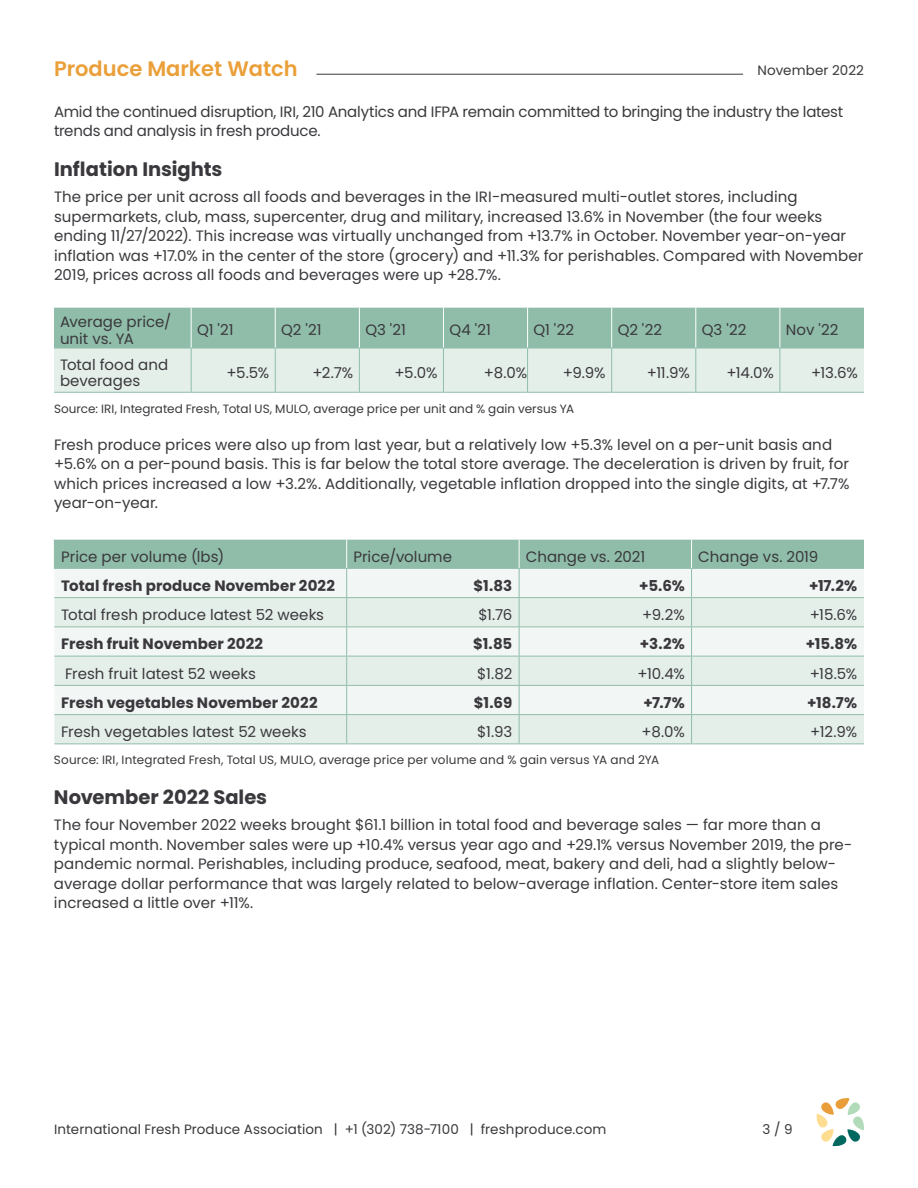
<style>
.page{position:relative;width:918px;height:1188px;background:#fff}
.page>*{position:absolute;margin:0;border:0;box-sizing:border-box;transform-origin:0 0}
.t1{font:600 21px "Poppins";color:#ea9f39}
.t2{font:700 19.5px "Poppins";color:#3a383c}
.Body{font:15px/19.5px "Poppins";letter-spacing:.005em;color:#3a383c}
.Body-2{font:15px/19.5px "Poppins";letter-spacing:-.015em;color:#3a383c}
.Body-3{font:700 15px "Poppins";letter-spacing:.005em;color:#3a383c}
.t3{font:13.5px "Poppins";letter-spacing:.01em;color:#3a383c}
.disclaimer{font:12px "Poppins";letter-spacing:.015em;color:#3a383c}
.Body-4{font:12px "Poppins";letter-spacing:.005em;color:#3a383c}
</style>
<div class="page">
<svg style="left:817px;top:1098px;width:47px;height:48px"></svg>
<hr style="left:316px;top:74px;width:427px;height:1px;background:#3a383c">
<svg style="left:54px;top:308px;width:810px;height:84px;background:#bbd6ca"></svg>
<hr style="left:54px;top:348px;width:137px;height:1px;background:#8fbdaa">
<hr style="left:54px;top:392px;width:137px;height:1px;background:#8fbdaa">
<hr style="left:191px;top:348px;width:1px;height:44px;background:#8fbdaa">
<hr style="left:191px;top:348px;width:84px;height:1px;background:#8fbdaa">
<hr style="left:191px;top:392px;width:84px;height:1px;background:#8fbdaa">
<hr style="left:275px;top:348px;width:1px;height:44px;background:#8fbdaa">
<hr style="left:275px;top:348px;width:84px;height:1px;background:#8fbdaa">
<hr style="left:275px;top:392px;width:84px;height:1px;background:#8fbdaa">
<hr style="left:359px;top:348px;width:1px;height:44px;background:#8fbdaa">
<hr style="left:359px;top:348px;width:84px;height:1px;background:#8fbdaa">
<hr style="left:359px;top:392px;width:84px;height:1px;background:#8fbdaa">
<hr style="left:443px;top:348px;width:1px;height:44px;background:#8fbdaa">
<hr style="left:443px;top:348px;width:85px;height:1px;background:#8fbdaa">
<hr style="left:443px;top:392px;width:85px;height:1px;background:#8fbdaa">
<hr style="left:191px;top:307px;width:1px;height:41px;background:#fff">
<hr style="left:275px;top:307px;width:1px;height:41px;background:#fff">
<hr style="left:359px;top:307px;width:1px;height:41px;background:#fff">
<hr style="left:443px;top:307px;width:1px;height:41px;background:#fff">
<hr style="left:527px;top:307px;width:1px;height:41px;background:#fff">
<hr style="left:611px;top:307px;width:1px;height:41px;background:#fff">
<hr style="left:695px;top:307px;width:1px;height:41px;background:#fff">
<hr style="left:780px;top:307px;width:1px;height:41px;background:#fff">
<hr style="left:527px;top:348px;width:1px;height:44px;background:#8fbdaa">
<hr style="left:611px;top:348px;width:1px;height:44px;background:#8fbdaa">
<hr style="left:528px;top:348px;width:84px;height:1px;background:#8fbdaa">
<hr style="left:612px;top:348px;width:84px;height:1px;background:#8fbdaa">
<hr style="left:528px;top:392px;width:84px;height:1px;background:#8fbdaa">
<hr style="left:612px;top:392px;width:84px;height:1px;background:#8fbdaa">
<hr style="left:695px;top:348px;width:1px;height:44px;background:#8fbdaa">
<hr style="left:780px;top:348px;width:1px;height:44px;background:#8fbdaa">
<hr style="left:696px;top:348px;width:84px;height:1px;background:#8fbdaa">
<hr style="left:780px;top:348px;width:84px;height:1px;background:#8fbdaa">
<hr style="left:696px;top:392px;width:84px;height:1px;background:#8fbdaa">
<hr style="left:780px;top:392px;width:84px;height:1px;background:#8fbdaa">
<hr style="left:54px;top:743px;width:293px;height:1px;background:#8fbdaa">
<hr style="left:347px;top:743px;width:172px;height:1px;background:#8fbdaa">
<hr style="left:519px;top:743px;width:173px;height:1px;background:#8fbdaa">
<svg style="left:54px;top:539px;width:810px;height:204px"></svg>
<hr style="left:692px;top:714px;width:172px;height:1px;background:#8fbdaa">
<hr style="left:692px;top:743px;width:172px;height:1px;background:#8fbdaa">
<h1 class="t1" style="left:54px;top:57px;width:245px">Produce Market Watch</h1>
<p class="t3" style="left:757px;top:63px;width:108px">November 2022</p>
<p class="Body-2" style="left:54px;top:102px;width:791px">Amid the continued disruption, IRI, 210 Analytics and IFPA remain committed to bringing the industry the latest trends and analysis in fresh produce.</p>
<h3 class="t2" style="left:54px;top:158px;width:170px">Inflation Insights</h3>
<p class="Body" style="left:54px;top:188px;width:811px">The price per unit across all foods and beverages in the IRI-measured multi-outlet stores, including supermarkets, club, mass, supercenter, drug and military, increased 13.6% in November (the four weeks ending 11/27/2022). This increase was virtually unchanged from +13.7% in October. November year-on-year inflation was +17.0% in the center of the store (grocery) and +11.3% for perishables. Compared with November 2019, prices across all foods and beverages were up +28.7%.</p>
<p class="Body" style="left:60px;top:314px;width:113px;line-height:16.5px">Average price/ unit vs. YA</p>
<p class="Body" style="left:197px;top:321px;width:38px">Q1 '21</p>
<p class="Body" style="left:281px;top:321px;width:42px">Q2 '21</p>
<p class="Body" style="left:365px;top:321px;width:42px">Q3 '21</p>
<p class="Body" style="left:449px;top:321px;width:43px">Q4 '21</p>
<p class="Body" style="left:534px;top:321px;width:42px">Q1 '22</p>
<p class="Body" style="left:618px;top:321px;width:46px">Q2 '22</p>
<p class="Body" style="left:702px;top:321px;width:46px">Q3 '22</p>
<p class="Body" style="left:786px;top:321px;width:54px">Nov '22</p>
<p class="Body" style="left:60px;top:356px;width:110px;line-height:16.5px">Total food and beverages</p>
<p class="Body" style="left:227px;top:363px;width:44px">+5.5%</p>
<p class="Body" style="left:312px;top:363px;width:42px">+2.7%</p>
<p class="Body" style="left:394px;top:363px;width:45px">+5.0%</p>
<p class="Body" style="left:484px;top:363px;width:45px">+8.0%</p>
<p class="Body" style="left:563px;top:363px;width:44px">+9.9%</p>
<p class="Body" style="left:647px;top:363px;width:44px">+11.9%</p>
<p class="Body" style="left:726px;top:363px;width:49px">+14.0%</p>
<p class="Body" style="left:811px;top:363px;width:48px">+13.6%</p>
<p class="Body-4" style="left:54px;top:402px;width:522px">Source: IRI, Integrated Fresh, Total US, MULO, average price per unit and % gain versus YA</p>
<p class="Body" style="left:54px;top:435px;width:797px">Fresh produce prices were also up from last year, but a relatively low +5.3% level on a per-unit basis and +5.6% on a per-pound basis. This is far below the total store average. The deceleration is driven by fruit, for which prices increased a low +3.2%. Additionally, vegetable inflation dropped into the single digits, at +7.7% year-on-year.</p>
<p class="Body" style="left:61px;top:547px;width:165px">Price per volume (lbs)</p>
<p class="Body" style="left:353px;top:547px;width:100px">Price/volume</p>
<p class="Body" style="left:526px;top:547px;width:121px">Change vs. 2021</p>
<p class="Body" style="left:698px;top:547px;width:122px">Change vs. 2019</p>
<p class="Body-3" style="left:61px;top:577px;width:275px">Total fresh produce November 2022</p>
<p class="Body-3" style="left:474px;top:577px;width:40px">$1.83</p>
<p class="Body-3" style="left:639px;top:577px;width:47px">+5.6%</p>
<p class="Body-3" style="left:809px;top:577px;width:50px">+17.2%</p>
<p class="Body" style="left:61px;top:605px;width:264px">Total fresh produce latest 52 weeks</p>
<p class="Body" style="left:478px;top:605px;width:36px">$1.76</p>
<p class="Body" style="left:642px;top:605px;width:44px">+9.2%</p>
<p class="Body" style="left:810px;top:605px;width:49px">+15.6%</p>
<p class="Body-3" style="left:61px;top:635px;width:204px">Fresh fruit November 2022</p>
<p class="Body-3" style="left:473px;top:635px;width:41px">$1.85</p>
<p class="Body-3" style="left:640px;top:635px;width:46px">+3.2%</p>
<p class="Body-3" style="left:806px;top:635px;width:53px">+15.8%</p>
<p class="Body" style="left:65px;top:664px;width:192px">Fresh fruit latest 52 weeks</p>
<p class="Body" style="left:477px;top:664px;width:37px">$1.82</p>
<p class="Body" style="left:638px;top:664px;width:49px">+10.4%</p>
<p class="Body" style="left:810px;top:664px;width:49px">+18.5%</p>
<p class="Body-3" style="left:61px;top:694px;width:258px">Fresh vegetables November 2022</p>
<p class="Body-3" style="left:474px;top:694px;width:40px">$1.69</p>
<p class="Body-3" style="left:644px;top:694px;width:43px">+7.7%</p>
<p class="Body-3" style="left:807px;top:694px;width:52px">+18.7%</p>
<p class="Body" style="left:61px;top:722px;width:247px">Fresh vegetables latest 52 weeks</p>
<p class="Body" style="left:477px;top:722px;width:37px">$1.93</p>
<p class="Body" style="left:642px;top:722px;width:45px">+8.0%</p>
<p class="Body" style="left:810px;top:722px;width:48px">+12.9%</p>
<p class="disclaimer" style="left:54px;top:753px;width:607px">Source: IRI, Integrated Fresh, Total US, MULO, average price per volume and % gain versus YA and 2YA</p>
<h3 class="t2" style="left:54px;top:786px;width:215px">November 2022 Sales</h3>
<p class="Body" style="left:54px;top:816px;width:800px">The four November 2022 weeks brought $61.1 billion in total food and beverage sales — far more than a typical month. November sales were up +10.4% versus year ago and +29.1% versus November 2019, the pre&shy;pandemic normal. Perishables, including produce, seafood, meat, bakery and deli, had a slightly below&shy;average dollar performance that was largely related to below-average inflation. Center-store item sales increased a little over +11%.</p>
<p class="t3" style="left:54px;top:1121px;width:554px">International Fresh Produce Association | +1 (302) 738-7100 | freshproduce.com</p>
<p class="t3" style="left:763px;top:1121px;width:32px">3 / 9</p>
</div>
